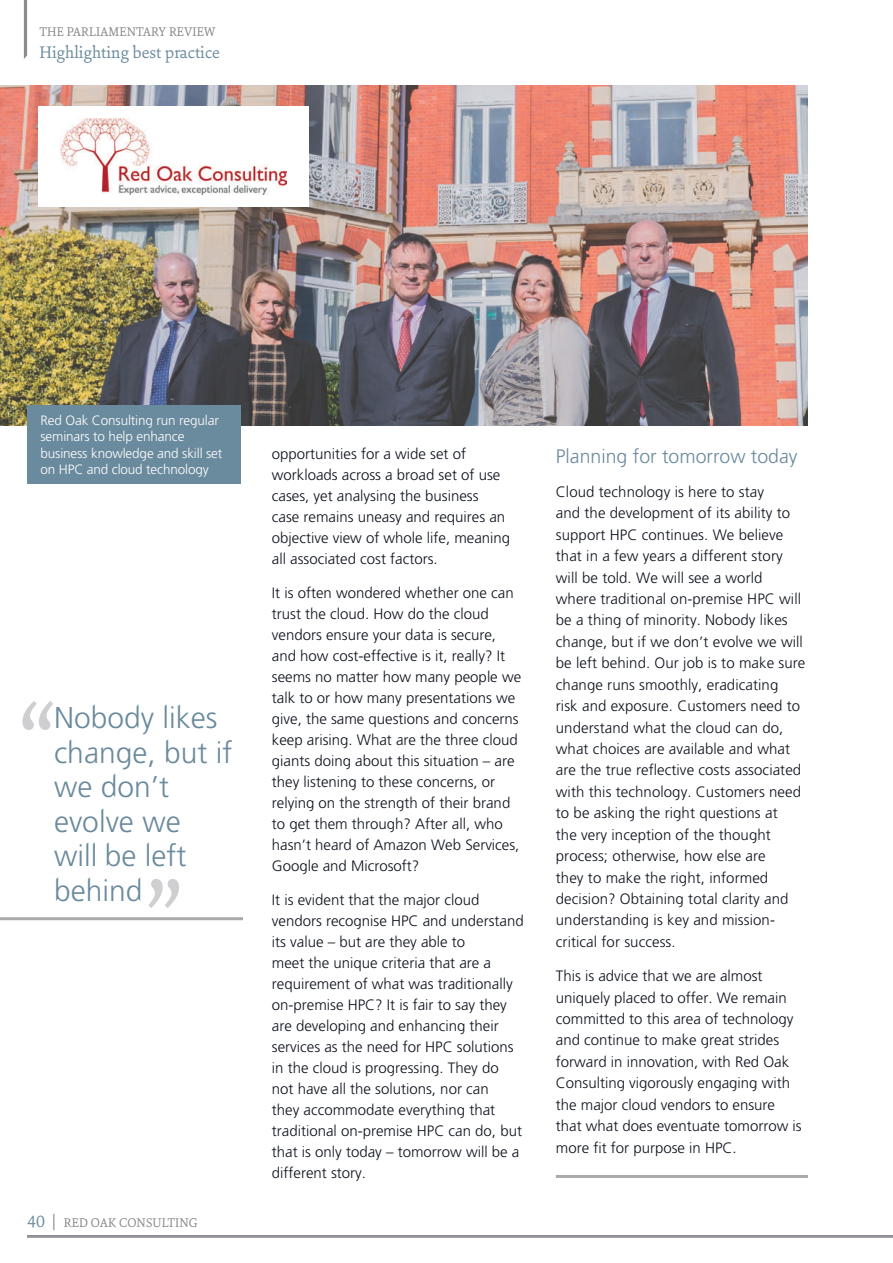
<style>
.page{position:relative;width:893px;height:1263px;background:#fff}
.page>*{position:absolute;margin:0;border:0;box-sizing:border-box;transform-origin:0 0}
.t1{font:114px "Sina Nova";color:#cfced0}
.t2{font:300 30px/34.5px "Freeway";color:#6a8a9d}
.t3{font:300 19.5px "Freeway";color:#6a8a9d}
.t4{font:18px "Sina Nova";color:#6a8a9d}
.t5{font:300 15px/21px "Freeway";color:#0d121c}
.t6{font:300 13.5px/16.2px "Freeway";letter-spacing:-.01em;color:#fff}
.t7{font:13.5px "Sina Nova";color:#85868a}
.s1{font-size:18px;color:#6a8a9d}
.s2{font-size:18px}
</style>
<div class="page">
<svg style="left:24px;top:0;width:3px;height:59px"></svg>
<hr style="left:27px;top:1235px;width:866px;height:1px;background:#85868a">
<hr style="left:27px;top:1237px;width:866px;height:1px;background:#85868a">
<hr style="left:0;top:917px;width:243px;height:3px;background:#aaaaad">
<hr style="left:556px;top:1175px;width:252px;height:3px;background:#aaaaad">
<img style="left:0;top:85px;width:808px;height:341px">
<div style="left:27px;top:405px;width:213px;height:78px;background:#6a8a9d"></div>
<div style="left:38px;top:106px;width:271px;height:100px;background:#fff"></div>
<img style="left:61px;top:118px;width:225px;height:76px">
<p class="t7" style="left:40px;top:23px;width:178px">THE PARLIAMENTARY REVIEW</p>
<p class="t4" style="left:39px;top:40px;width:182px">Highlighting best practice</p>
<p class="t6" style="left:40px;top:412px;width:183px">Red Oak Consulting run regular seminars to help enhance business knowledge and skill set on HPC and cloud technology</p>
<h1 class="t1" style="left:21px;top:666px;width:35px">“</h1>
<h2 class="t2" style="left:54px;top:700px;width:180px">Nobody likes change, but if we don’t evolve we<br>will be left behind</h2>
<h1 class="t1" style="left:181px;top:943px;width:35px;rotate:-180deg">“</h1>
<p class="t7" style="left:27px;top:1213px;width:172px"><span class="s1">40</span> <span class="s2">|</span> RED OAK CONSULTING</p>
<p class="t5" style="left:272px;top:443px;width:240px">opportunities for a wide set of workloads across a broad set of use cases, yet analysing the business<br>case remains uneasy and requires an objective view of whole life, meaning all associated cost factors.</p>
<p class="t5" style="left:272px;top:582px;width:251px">It is often wondered whether one can trust the cloud. How do the cloud vendors ensure your data is secure, and how cost-effective is it, really? It seems no matter how many people we talk to or how many presentations we give, the same questions and concerns keep arising. What are the three cloud giants doing about this situation – are they listening to these concerns, or relying on the strength of their brand to get them through? After all, who hasn’t heard of Amazon Web Services, Google and Microsoft?</p>
<p class="t5" style="left:272px;top:889px;width:253px">It is evident that the major cloud vendors recognise HPC and understand its value – but are they able to<br>meet the unique criteria that are a requirement of what was traditionally on-premise HPC? It is fair to say they are developing and enhancing their services as the need for HPC solutions in the cloud is progressing. They do not have all the solutions, nor can<br>they accommodate everything that traditional on-premise HPC can do, but that is only today – tomorrow will be a different story.</p>
<h3 class="t3" style="left:556px;top:445px;width:243px">Planning for tomorrow today</h3>
<p class="t5" style="left:556px;top:481px;width:251px;line-height:21.5px">Cloud technology is here to stay<br>and the development of its ability to support HPC continues. We believe that in a few years a different story will be told. We will see a world where traditional on-premise HPC will be a thing of minority. Nobody likes change, but if we don’t evolve we will be left behind. Our job is to make sure change runs smoothly, eradicating<br>risk and exposure. Customers need to understand what the cloud can do, what choices are available and what are the true reflective costs associated with this technology. Customers need to be asking the right questions at<br>the very inception of the thought process; otherwise, how else are<br>they to make the right, informed decision? Obtaining total clarity and understanding is key and mission&shy;critical for success.</p>
<p class="t5" style="left:556px;top:965px;width:247px;line-height:21.5px">This is advice that we are almost uniquely placed to offer. We remain committed to this area of technology and continue to make great strides forward in innovation, with Red Oak Consulting vigorously engaging with the major cloud vendors to ensure that what does eventuate tomorrow is more fit for purpose in HPC.</p>
</div>
